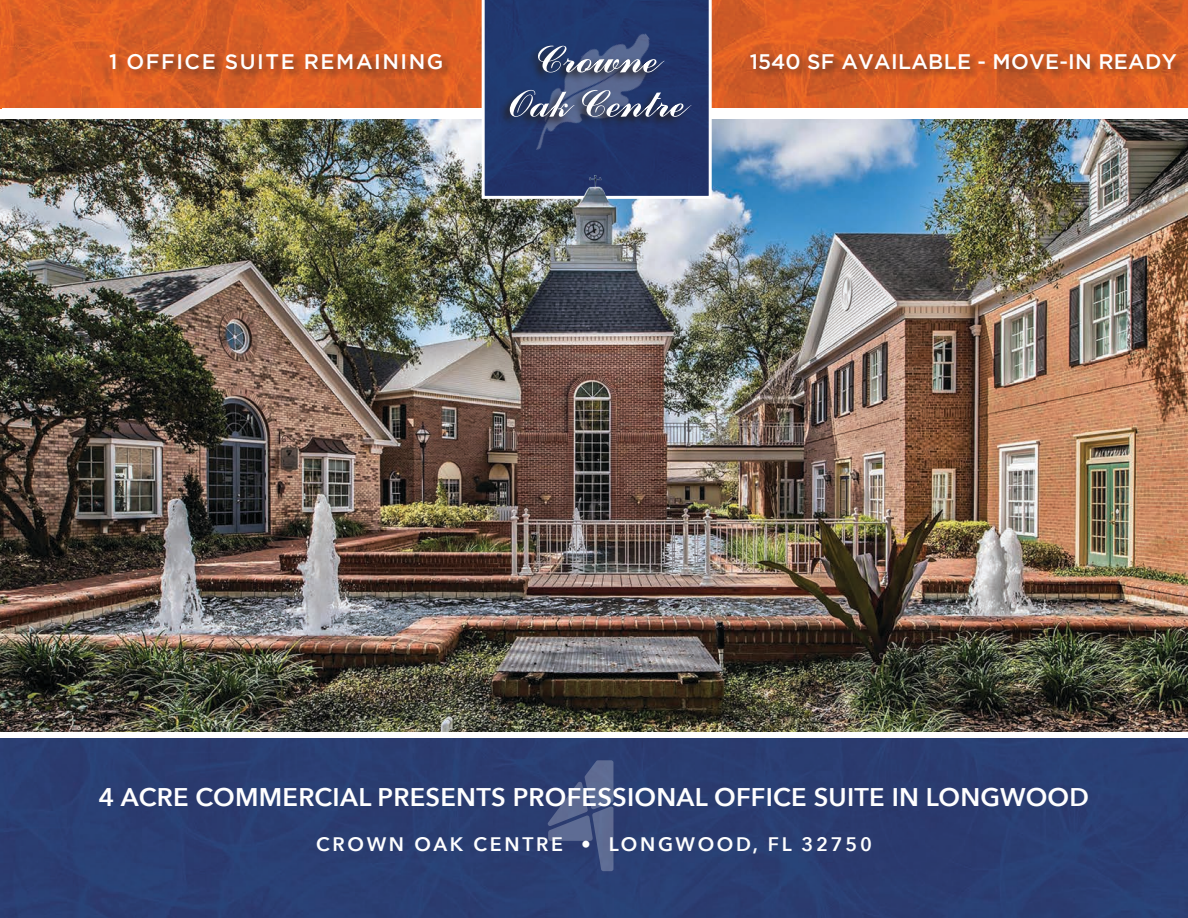
<style>
.page{position:relative;width:1188px;height:918px;background:#fff}
.page>*{position:absolute;margin:0;border:0;box-sizing:border-box;transform-origin:0 0}
.t1{font:600 25.5px "Avenir Next";letter-spacing:.01em;color:#fff}
.t2{font:500 21px "Gotham";letter-spacing:.015em;color:#fff}
.t3{font:500 21px "Gotham";letter-spacing:.075em;color:#fff}
.t4{font:600 19.5px "Avenir Next";letter-spacing:.14em;color:#fff}
</style>
<div class="page">
<img style="left:0;top:0;width:1188px;height:108px">
<img style="left:0;top:119px;width:1188px;height:613px">
<div style="left:750px;top:54px;width:437px;height:26px;background:#231f20;opacity:.5"></div>
<svg style="left:3px;top:738px;width:1185px;height:1px"></svg>
<svg style="left:482px;top:0;width:230px;height:199px;background:#354778"></svg>
<div style="left:0;top:739px;width:1188px;height:179px;background:#2a3d71"></div>
<svg style="left:548px;top:760px;width:65px;height:111px;background:#445481"></svg>
<div style="left:508px;top:17px;width:165px;height:148px;background:#21356b"></div>
<svg style="left:499px;top:43px;width:194px;height:85px;background:#2a3d6e"></svg>
<svg style="left:510px;top:90px;width:182px;height:27px;background:#616e8e"></svg>
<svg style="left:538px;top:46px;width:127px;height:27px;background:#616f8f"></svg>
<img style="left:581px;top:176px;width:28px;height:27px">
<div style="left:109px;top:54px;width:344px;height:26px;background:#231f20;opacity:.5"></div>
<p class="t3" style="left:109px;top:50px;width:336px">1 OFFICE SUITE REMAINING</p>
<p class="t2" style="left:750px;top:50px;width:428px">1540 SF AVAILABLE - MOVE-IN READY</p>
<p class="t1" style="left:99px;top:776px;width:992px">4 ACRE COMMERCIAL PRESENTS PROFESSIONAL OFFICE SUITE IN LONGWOOD</p>
<p class="t4" style="left:316px;top:828px;width:557px">CROWN OAK CENTRE • LONGWOOD, FL 32750</p>
</div>
